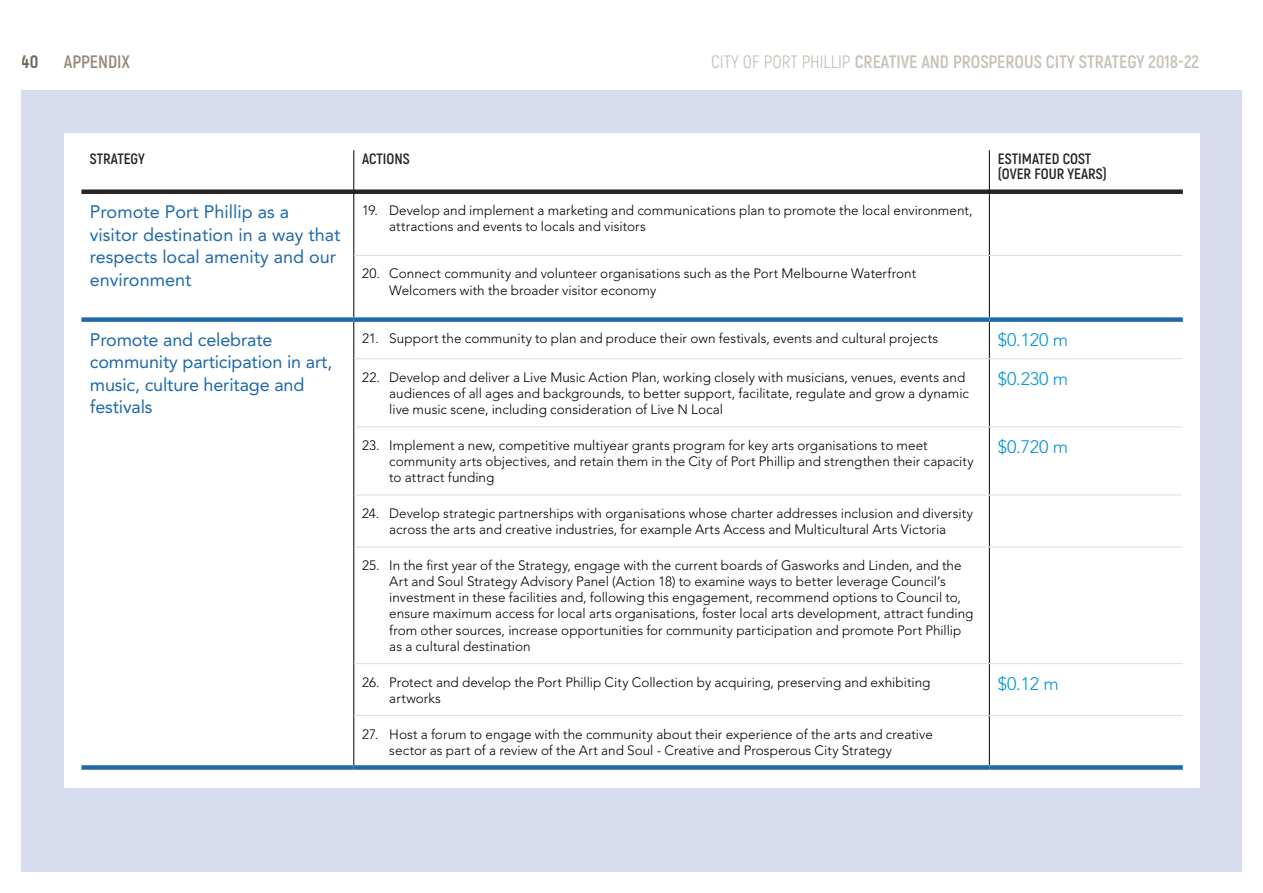
<style>
.page{position:relative;width:1263px;height:893px;background:#fff}
.page>*{position:absolute;margin:0;border:0;box-sizing:border-box;transform-origin:0 0}
.t1{font:18px/22.5px "Avenir LT Std";letter-spacing:-.01em;color:#1e69ab}
.t2{font:700 18px "Akrobat";color:#c7c0b7}
.t3{font:300 18px "Avenir LT Std";letter-spacing:-.01em;color:#0095d4}
.t4{font:700 18px "Akrobat";color:#958a7a}
.t5{font:800 18px "Akrobat";color:#706759}
.t6{font:700 15px/15px "Akrobat";color:#282421}
.t7{font:300 13.5px/16.2px "Avenir LT Std";color:#000}
.s1{font-weight:400}
</style>
<div class="page">
<div style="left:21px;top:90px;width:1221px;height:782px;background:#d7ddef"></div>
<div style="left:64px;top:133px;width:1136px;height:655px;background:#fff"></div>
<div style="left:81px;top:189px;width:273px;height:5px;background:#282421"></div>
<div style="left:354px;top:189px;width:635px;height:5px;background:#282421"></div>
<div style="left:989px;top:189px;width:194px;height:5px;background:#282421"></div>
<hr style="left:354px;top:150px;width:1px;height:42px;background:#000">
<hr style="left:354px;top:192px;width:1px;height:63px;background:#000">
<hr style="left:354px;top:255px;width:1px;height:62px;background:#000">
<hr style="left:354px;top:322px;width:1px;height:37px;background:#000">
<hr style="left:354px;top:359px;width:1px;height:68px;background:#000">
<hr style="left:354px;top:427px;width:1px;height:68px;background:#000">
<hr style="left:354px;top:495px;width:1px;height:52px;background:#000">
<hr style="left:354px;top:547px;width:1px;height:117px;background:#000">
<hr style="left:354px;top:664px;width:1px;height:51px;background:#000">
<hr style="left:354px;top:715px;width:1px;height:50px;background:#000">
<hr style="left:989px;top:150px;width:1px;height:42px;background:#000">
<hr style="left:989px;top:192px;width:1px;height:63px;background:#000">
<hr style="left:989px;top:256px;width:1px;height:61px;background:#000">
<hr style="left:989px;top:322px;width:1px;height:36px;background:#000">
<hr style="left:989px;top:359px;width:1px;height:67px;background:#000">
<hr style="left:989px;top:427px;width:1px;height:68px;background:#000">
<hr style="left:989px;top:495px;width:1px;height:51px;background:#000">
<hr style="left:989px;top:547px;width:1px;height:116px;background:#000">
<hr style="left:989px;top:664px;width:1px;height:51px;background:#000">
<hr style="left:989px;top:716px;width:1px;height:49px;background:#000">
<hr style="left:354px;top:358px;width:635px;height:1px;background:#d7ddef">
<hr style="left:354px;top:426px;width:635px;height:1px;background:#d7ddef">
<hr style="left:354px;top:495px;width:635px;height:1px;background:#d7ddef">
<hr style="left:354px;top:546px;width:635px;height:1px;background:#d7ddef">
<hr style="left:354px;top:663px;width:635px;height:1px;background:#d7ddef">
<hr style="left:354px;top:255px;width:635px;height:1px;background:#d7ddef">
<hr style="left:354px;top:715px;width:635px;height:1px;background:#d7ddef">
<hr style="left:989px;top:358px;width:194px;height:1px;background:#d7ddef">
<hr style="left:989px;top:426px;width:194px;height:1px;background:#d7ddef">
<hr style="left:989px;top:495px;width:194px;height:1px;background:#d7ddef">
<hr style="left:989px;top:546px;width:194px;height:1px;background:#d7ddef">
<hr style="left:989px;top:663px;width:194px;height:1px;background:#d7ddef">
<hr style="left:989px;top:255px;width:194px;height:1px;background:#d7ddef">
<hr style="left:989px;top:715px;width:194px;height:1px;background:#d7ddef">
<div style="left:81px;top:317px;width:273px;height:5px;background:#1e69ab"></div>
<div style="left:354px;top:317px;width:635px;height:5px;background:#1e69ab"></div>
<div style="left:989px;top:317px;width:194px;height:5px;background:#1e69ab"></div>
<div style="left:81px;top:765px;width:273px;height:5px;background:#1e69ab"></div>
<div style="left:354px;top:765px;width:635px;height:5px;background:#1e69ab"></div>
<div style="left:989px;top:765px;width:194px;height:5px;background:#1e69ab"></div>
<h1 class="t5" style="left:22px;top:50px;width:18px">40</h1>
<h1 class="t4" style="left:64px;top:51px;width:18px">APPENDIX</h1>
<h1 class="t2" style="left:711px;top:51px;width:489px"><span class="s1">CITY OF PORT PHILLIP</span> CREATIVE AND PROSPEROUS CITY STRATEGY 2018-22</h1>
<p class="t6" style="left:90px;top:151px;width:56px">STRATEGY</p>
<p class="t6" style="left:362px;top:151px;width:49px">ACTIONS</p>
<p class="t6" style="left:998px;top:151px;width:110px">ESTIMATED COST (OVER FOUR YEARS)</p>
<h1 class="t1" style="left:90px;top:201px;width:252px">Promote Port Phillip as a visitor destination in a way that respects local amenity and our environment</h1>
<p class="t7" style="left:389px;top:202px;width:585px;text-indent:-27px">19. Develop and implement a marketing and communications plan to promote the local environment, attractions and events to locals and visitors</p>
<p class="t7" style="left:389px;top:266px;width:528px;text-indent:-27px">20. Connect community and volunteer organisations such as the Port Melbourne Waterfront<br>Welcomers with the broader visitor economy</p>
<h1 class="t1" style="left:90px;top:329px;width:244px">Promote and celebrate community participation in art, music, culture heritage and festivals</h1>
<p class="t7" style="left:362px;top:330px;width:577px">21. Support the community to plan and produce their own festivals, events and cultural projects</p>
<h1 class="t3" style="left:998px;top:329px;width:72px">$0.120 m</h1>
<p class="t7" style="left:389px;top:369px;width:581px;text-indent:-27px">22. Develop and deliver a Live Music Action Plan, working closely with musicians, venues, events and audiences of all ages and backgrounds, to better support, facilitate, regulate and grow a dynamic live music scene, including consideration of Live N Local</p>
<h1 class="t3" style="left:998px;top:368px;width:72px">$0.230 m</h1>
<p class="t7" style="left:389px;top:437px;width:586px;text-indent:-27px">23. Implement a new, competitive multiyear grants program for key arts organisations to meet community arts objectives, and retain them in the City of Port Phillip and strengthen their capacity to attract funding</p>
<h1 class="t3" style="left:998px;top:436px;width:72px">$0.720 m</h1>
<p class="t7" style="left:362px;top:505px;width:612px;text-align:center">24. Develop strategic partnerships with organisations whose charter addresses inclusion and diversity across the arts and creative industries, for example Arts Access and Multicultural Arts Victoria</p>
<p class="t7" style="left:389px;top:557px;width:585px;text-indent:-27px">25. In the first year of the Strategy, engage with the current boards of Gasworks and Linden, and the Art and Soul Strategy Advisory Panel (Action 18) to examine ways to better leverage Council’s investment in these facilities and, following this engagement, recommend options to Council to, ensure maximum access for local arts organisations, foster local arts development, attract funding from other sources, increase opportunities for community participation and promote Port Phillip as a cultural destination</p>
<p class="t7" style="left:389px;top:674px;width:543px;text-indent:-27px">26. Protect and develop the Port Phillip City Collection by acquiring, preserving and exhibiting artworks</p>
<h1 class="t3" style="left:998px;top:673px;width:63px">$0.12 m</h1>
<p class="t7" style="left:389px;top:726px;width:545px;text-indent:-27px">27. Host a forum to engage with the community about their experience of the arts and creative sector as part of a review of the Art and Soul - Creative and Prosperous City Strategy</p>
</div>
